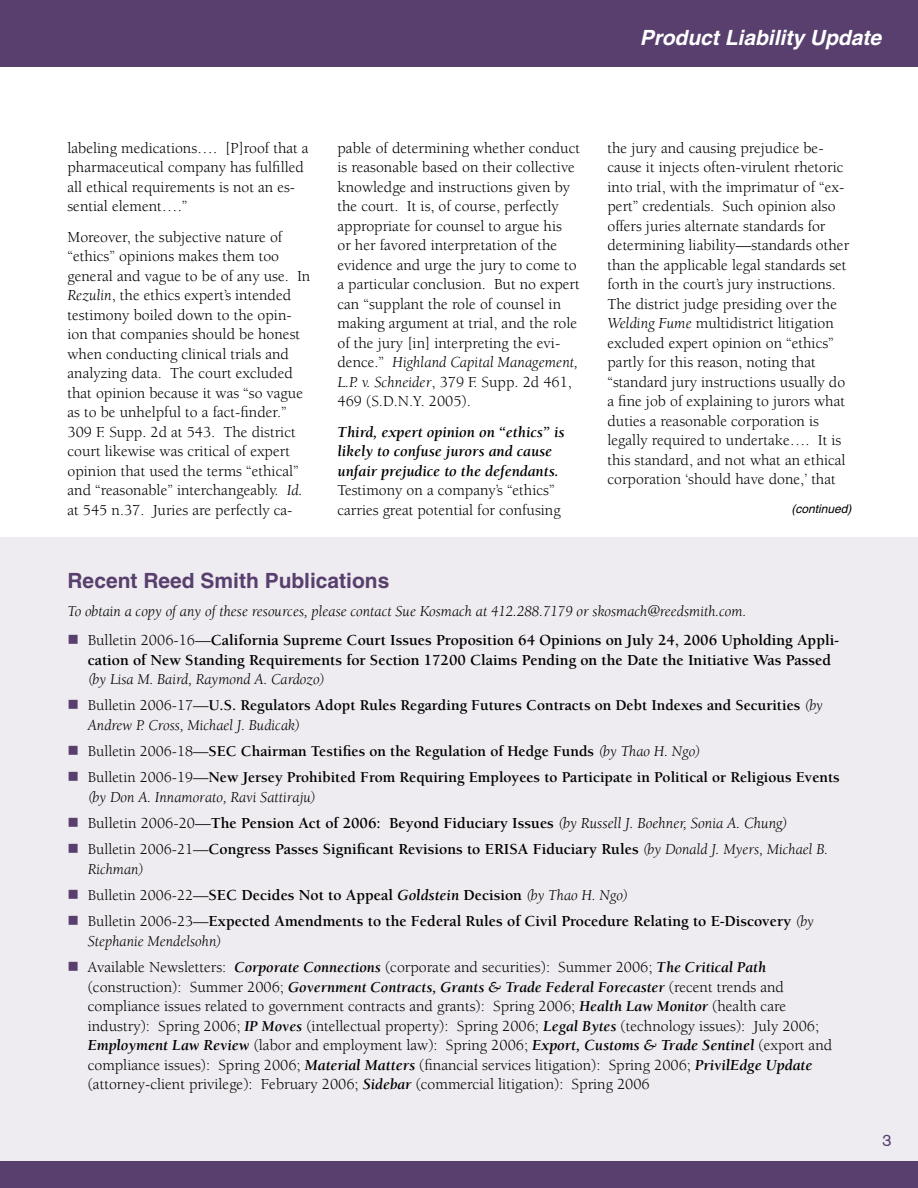
<style>
.page{position:relative;width:918px;height:1188px;background:#fff}
.page>*{position:absolute;margin:0;border:0;box-sizing:border-box;transform-origin:0 0}
.headline{font:700 21px "Helvetica";color:#583f6e}
.t1{font:italic 700 21px "Helvetica";color:#fff}
.t2{font:16.5px "Akzidenz Grotesk BE";color:#583f6e}
.body_text{font:15.75px/19.5px "Berkeley";color:#000}
.bullet{font:15.75px/19.5px "Berkeley";color:#000}
.bullet-2{font:700 15.75px/19.5px "Berkeley";color:#000}
.body_text-2{font:italic 700 15.75px/19.5px "Berkeley";color:#000}
.bullet-3{font:700 15.45px/19.5px "Berkeley";color:#000}
.body_text-3{font:italic 15.45px "Berkeley";color:#000}
.bullet-4{font:italic 700 15.45px "Berkeley";color:#000}
.bullet-5{font:italic 15.45px "Berkeley";color:#000}
.t3{font:italic 12px "Helvetica";color:#000}
.s1{font-style:italic}
.s2{font-weight:400;font-style:normal}
.s3{color:#583f6e}
.s4{font-weight:400}
.s5{font-weight:400;font-style:italic}
.s6{font-weight:400;font-size:15.45px}
.s7{font-weight:400;font-style:italic;font-size:15.45px}
.s8{font-size:15.45px}
.s9{font-weight:700;font-style:italic;font-size:15.45px}
.s10{font-weight:400;font-style:normal;font-size:15.75px}
.s11{font-weight:700;font-style:italic}
</style>
<div class="page">
<div style="left:0;top:1161px;width:918px;height:27px;background:#583f6e"></div>
<div style="left:0;top:0;width:918px;height:68px;background:#583f6e"></div>
<div style="left:0;top:537px;width:918px;height:624px;background:#eeecf0"></div>
<p class="t1" style="left:640px;top:25px;width:243px">Product Liability Update</p>
<p class="body_text" style="left:68px;top:138px;width:243px">labeling medications…. [P]roof that a pharmaceutical company has fulfilled all ethical requirements is not an es&shy;sential element….”</p>
<p class="body_text" style="left:68px;top:227px;width:244px">Moreover, the subjective nature of “ethics” opinions makes them too general and vague to be of any use. In <span class="s1">Rezulin</span>, the ethics expert’s intended testimony boiled down to the opin&shy;ion that companies should be honest when conducting clinical trials and analyzing data. The court excluded that opinion because it was “so vague as to be unhelpful to a fact-finder.” 309 F. Supp. 2d at 543. The district court likewise was critical of expert opinion that used the terms “ethical” and “reasonable” interchangeably. <span class="s1">Id. </span>at 545 n.37. Juries are perfectly ca-</p>
<p class="body_text" style="left:338px;top:138px;width:244px">pable of determining whether conduct is reasonable based on their collective knowledge and instructions given by the court. It is, of course, perfectly appropriate for counsel to argue his<br>or her favored interpretation of the evidence and urge the jury to come to a particular conclusion. But no expert can “supplant the role of counsel in making argument at trial, and the role of the jury [in] interpreting the evi&shy;dence.” <span class="s1">Highland Capital Management, L.P. v. Schneider</span>, 379 F. Supp. 2d 461, 469 (S.D.N.Y. 2005).</p>
<p class="body_text-2" style="left:338px;top:422px;width:229px">Third, expert opinion on “ethics” is likely to confuse jurors and cause unfair prejudice to the defendants.<br><span class="s2">Testimony on a company’s “ethics” carries great potential for confusing</span></p>
<p class="body_text" style="left:608px;top:138px;width:243px">the jury and causing prejudice be&shy;cause it injects often-virulent rhetoric into trial, with the imprimatur of “ex&shy;pert” credentials. Such opinion also offers juries alternate standards for determining liability—standards other than the applicable legal standards set forth in the court’s jury instructions.<br>The district judge presiding over the <span class="s1">Welding Fume</span> multidistrict litigation excluded expert opinion on “ethics” partly for this reason, noting that “standard jury instructions usually do a fine job of explaining to jurors what duties a reasonable corporation is legally required to undertake…. It is this standard, and not what an ethical corporation ‘should have done,’ that</p>
<p class="t3" style="left:791px;top:502px;width:61px">(continued)</p>
<p class="headline" style="left:68px;top:568px;width:323px">Recent Reed Smith Publications</p>
<p class="body_text-3" style="left:68px;top:604px;width:680px">To obtain a copy of any of these resources, please contact Sue Kosmach at 412.288.7179 or skosmach@reedsmith.com.</p>
<p class="bullet-2" style="left:88px;top:631px;width:753px;text-indent:-20px"><span class="s3">■</span> <span class="s4">Bulletin 2006-16—</span>California Supreme Court Issues Proposition 64 Opinions on July 24, 2006 Upholding Appli&shy;cation of New Standing Requirements for Section 17200 Claims Pending on the Date the Initiative Was Passed</p>
<p class="bullet-5" style="left:88px;top:671px;width:238px">(by Lisa M. Baird, Raymond A. Cardozo)</p>
<p class="bullet-3" style="left:88px;top:696px;width:737px;text-indent:-20px"><span class="s3">■</span> <span class="s4">Bulletin 2006-17—</span>U.S. Regulators Adopt Rules Regarding Futures Contracts on Debt Indexes and Securities <span class="s5">(by<br>Andrew P. Cross, Michael J. Budicak)</span></p>
<p class="bullet-3" style="left:68px;top:742px;width:634px"><span class="s3">■</span> <span class="s4">Bulletin 2006-18—</span>SEC Chairman Testifies on the Regulation of Hedge Funds <span class="s5">(by Thao H. Ngo)</span></p>
<p class="bullet-3" style="left:88px;top:768px;width:754px;text-indent:-20px"><span class="s3">■</span> <span class="s4">Bulletin 2006-19—</span>New Jersey Prohibited From Requiring Employees to Participate in Political or Religious Events <span class="s5">(by Don A. Innamorato, Ravi Sattiraju)</span></p>
<p class="bullet-2" style="left:68px;top:814px;width:722px"><span class="s3">■</span> <span class="s4">Bulletin 2006-20—</span>The Pension Act of 2006: Beyond Fiduciary Issues <span class="s5">(by Russell J. Boehner, Sonia A. Chung)</span></p>
<p class="bullet-2" style="left:68px;top:840px;width:762px"><span class="s3">■</span> <span class="s6">Bulletin 2006-21—</span>Congress Passes Significant Revisions to ERISA Fiduciary Rules <span class="s7">(by Donald J. Myers, Michael B.</span></p>
<p class="bullet-5" style="left:88px;top:861px;width:57px">Richman)</p>
<p class="bullet-2" style="left:68px;top:886px;width:562px"><span class="s3">■</span> <span class="s6">Bulletin 2006-22—</span>SEC Decides Not to Appeal <span class="s1">Goldstein</span> Decision <span class="s7">(by Thao H. Ngo)</span></p>
<p class="bullet-2" style="left:68px;top:912px;width:748px"><span class="s3">■</span> <span class="s6">Bulletin 2006-23—</span>Expected Amendments to the Federal Rules of Civil Procedure Relating to E-Discovery <span class="s7">(by</span></p>
<p class="bullet-5" style="left:88px;top:933px;width:135px">Stephanie Mendelsohn)</p>
<p class="bullet" style="left:68px;top:958px;width:700px"><span class="s3">■</span> <span class="s8">A</span>vailable Newsletters: <span class="s9">Corporate Connections</span> (corporate and securities): Summer 2006; <span class="s9">The Critical Path</span></p>
<p class="bullet-4" style="left:88px;top:979px;width:698px"><span class="s10">(construction): Summer 2006;</span> Government Contracts, Grants &amp; Trade Federal Forecaster <span class="s10">(recent trends and</span></p>
<p class="bullet" style="left:88px;top:997px;width:746px">compliance issues related to government contracts and grants): Spring 2006; <span class="s9">Health Law Monitor</span> (health care industry): Spring 2006; <span class="s9">IP Moves</span> (intellectual property): Spring 2006; <span class="s11">L</span><span class="s9">egal Bytes</span> (technology issues): July 2006; <span class="s11">Employment Law Review</span> (labor and employment law): Spring 2006; <span class="s11">Export, Customs &amp; Trade Sentinel</span> (export and compliance issues): Spring 2006; <span class="s11">Material Matters</span> (financial services litigation): Spring 2006; <span class="s11">PrivilEdge Update </span>(attorney-client privilege): February 2006; <span class="s11">S</span><span class="s9">idebar</span> (commercial litigation): Spring 2006</p>
<p class="t2" style="left:882px;top:1131px;width:11px">3</p>
</div>
